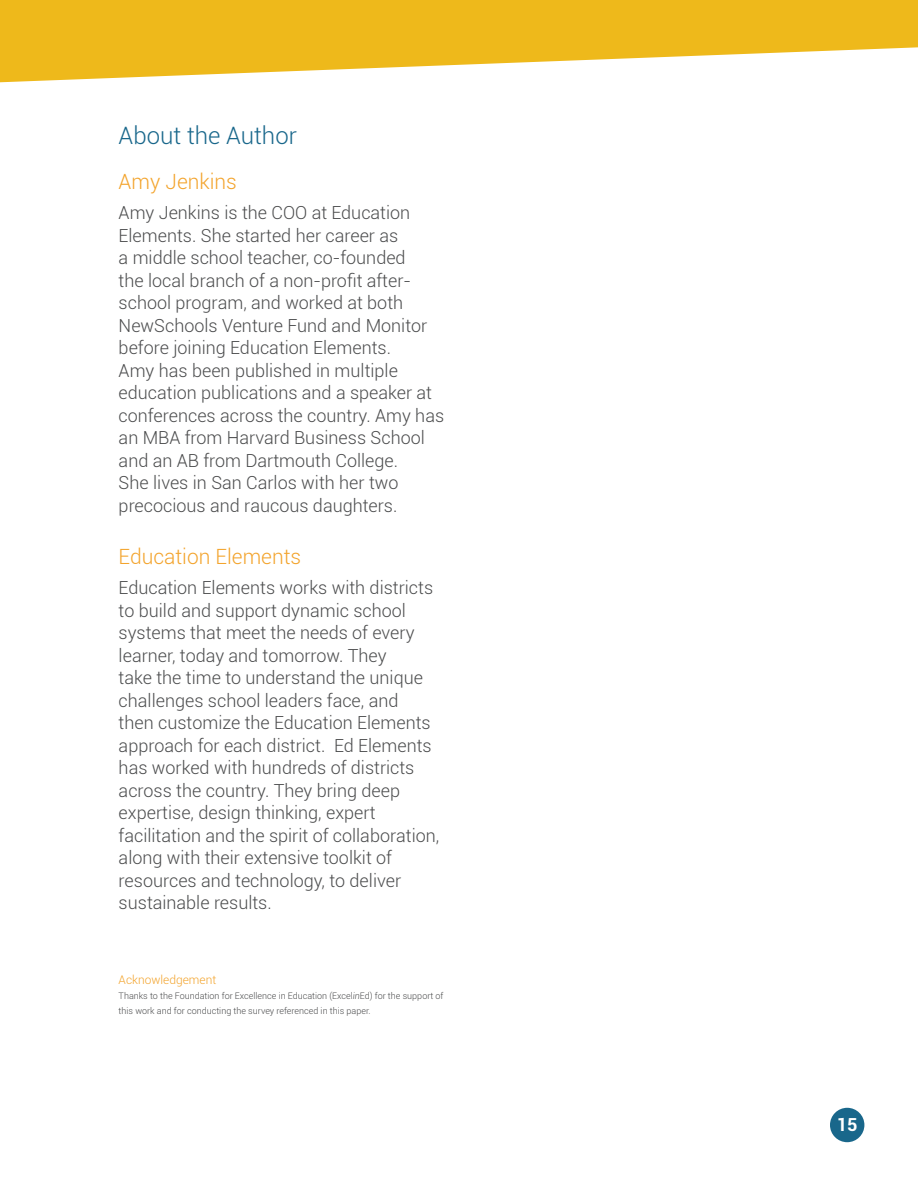
<style>
.page{position:relative;width:918px;height:1188px;background:#fff}
.page>*{position:absolute;margin:0;border:0;box-sizing:border-box;transform-origin:0 0}
.t1{font:300 24px "Roboto";color:#19678b}
.t2{font:300 21px "Roboto";color:#f3a42d}
.t3{font:300 18px/22.5px "Roboto";color:#4b4c4d}
.t4{font:700 18px "Roboto";color:#fff}
.t5{font:300 12px "Roboto";color:#f3a42d}
.t6{font:300 9px/15px "Roboto";color:#4b4c4d}
.s1{font-style:italic}
</style>
<div class="page">
<svg style="left:0;top:0;width:918px;height:82px;fill:#eeb91b"></svg>
<div style="left:830px;top:1108px;width:34px;height:34px;background:#19678b;border-radius:50%"></div>
<p class="t1" style="left:119px;top:119px;width:180px">About the Author</p>
<p class="t2" style="left:119px;top:167px;width:120px">Amy Jenkins</p>
<p class="t3" style="left:119px;top:201px;width:327px">Amy Jenkins is the COO at Education Elements. She started her career as<br>a middle school teacher, co-founded<br>the local branch of a non-profit after&shy;school program, and worked at both NewSchools Venture Fund and Monitor before joining Education Elements.<br>Amy has been published in multiple education publications and a speaker at conferences across the country. Amy has an MBA from Harvard Business School and an AB from Dartmouth College.<br>She lives in San Carlos with her two precocious and raucous daughters.</p>
<p class="t2" style="left:119px;top:542px;width:184px">Education Elements</p>
<p class="t3" style="left:119px;top:576px;width:322px">Education Elements works with districts to build and support dynamic school systems that meet the needs of every learner, today and tomorrow. They<br>take the time to understand the unique challenges school leaders face, and<br>then customize the Education Elements approach for each district. Ed Elements has worked with hundreds of districts across the country. They bring deep expertise, design thinking, expert facilitation and the spirit of collaboration, along with their extensive toolkit of resources and technology, to deliver sustainable results.</p>
<p class="t5" style="left:119px;top:971px;width:99px">Acknowledgement</p>
<p class="t6" style="left:119px;top:988px;width:326px">Thanks to the Foundation for Excellence in Education (Excel<span class="s1">in</span>Ed) for the support of this work and for conducting the survey referenced in this paper.</p>
<p class="t4" style="left:837px;top:1112px;width:22px">15</p>
</div>
